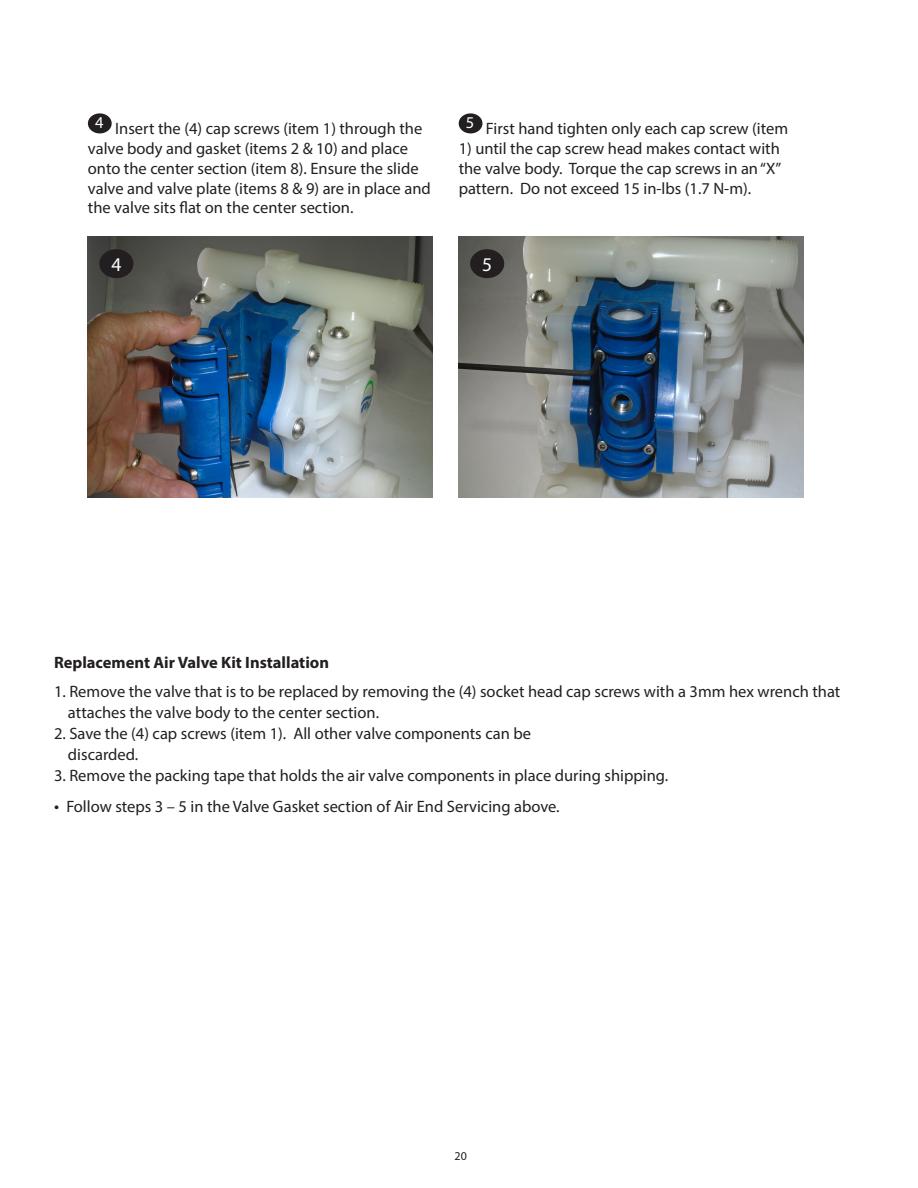
<style>
.page{position:relative;width:918px;height:1188px;background:#fff}
.page>*{position:absolute;margin:0;border:0;box-sizing:border-box;transform-origin:0 0}
.Quotes{font:19.5px "Myriad Pro";color:#fff}
.t1{font:16.5px/19.8px "Myriad Pro";color:#231f20;text-align:justify}
.t2{font:700 16.5px "Myriad Pro";color:#231f20}
.Quotes-2{font:16.5px "Myriad Pro";color:#fff}
.t3{font:12px "Myriad Pro";color:#231f20}
.s1{font-size:18px}
</style>
<div class="page">
<img style="left:459px;top:236px;width:344px;height:262px">
<div style="left:459px;top:113px;width:23px;height:20px;background:#231f20;border-radius:50%"></div>
<div style="left:470px;top:249px;width:34px;height:29px;background:#231f20;border-radius:50%"></div>
<img style="left:88px;top:236px;width:344px;height:262px">
<div style="left:88px;top:113px;width:24px;height:20px;background:#231f20;border-radius:50%"></div>
<div style="left:99px;top:249px;width:34px;height:29px;background:#231f20;border-radius:50%"></div>
<p class="Quotes-2" style="left:95px;top:113px;width:10px">4</p>
<p class="t1" style="left:88px;top:118px;width:344px;text-align:left;text-indent:27px">Insert the (4) cap screws (item 1) through the valve body and gasket (items 2 &amp; 10) and place onto the center section (item 8). Ensure the slide valve and valve plate (items 8 &amp; 9) are in place and the valve sits flat on the center section.</p>
<p class="Quotes-2" style="left:466px;top:113px;width:10px">5</p>
<p class="t1" style="left:486px;top:118px;width:304px">First hand tighten only each cap screw (item</p>
<p class="t1" style="left:459px;top:138px;width:324px">1) until the cap screw head makes contact with the valve body. Torque the cap screws in an “X” pattern. Do not exceed 15 in-lbs (1.7 N-m).</p>
<p class="Quotes" style="left:111px;top:252px;width:12px">4</p>
<p class="Quotes" style="left:482px;top:252px;width:12px">5</p>
<p class="t2" style="left:54px;top:652px;width:277px">Replacement Air Valve Kit Installation</p>
<p class="t1" style="left:54px;top:681px;width:788px">1. Remove the valve that is to be replaced by removing the (4) socket head cap screws with a 3mm hex wrench that</p>
<p class="t1" style="left:68px;top:702px;width:313px">attaches the valve body to the center section.</p>
<p class="t1" style="left:54px;top:723px;width:479px">2. Save the (4) cap screws (item 1). All other valve components can be</p>
<p class="t1" style="left:68px;top:744px;width:72px">discarded.</p>
<p class="t1" style="left:54px;top:765px;width:616px">3. Remove the packing tape that holds the air valve components in place during shipping.</p>
<p class="t1" style="left:54px;top:796px;width:507px"><span class="s1">•</span> Follow steps 3 – 5 in the Valve Gasket section of Air End Servicing above.</p>
<p class="t3" style="left:455px;top:1148px;width:14px">20</p>
</div>
